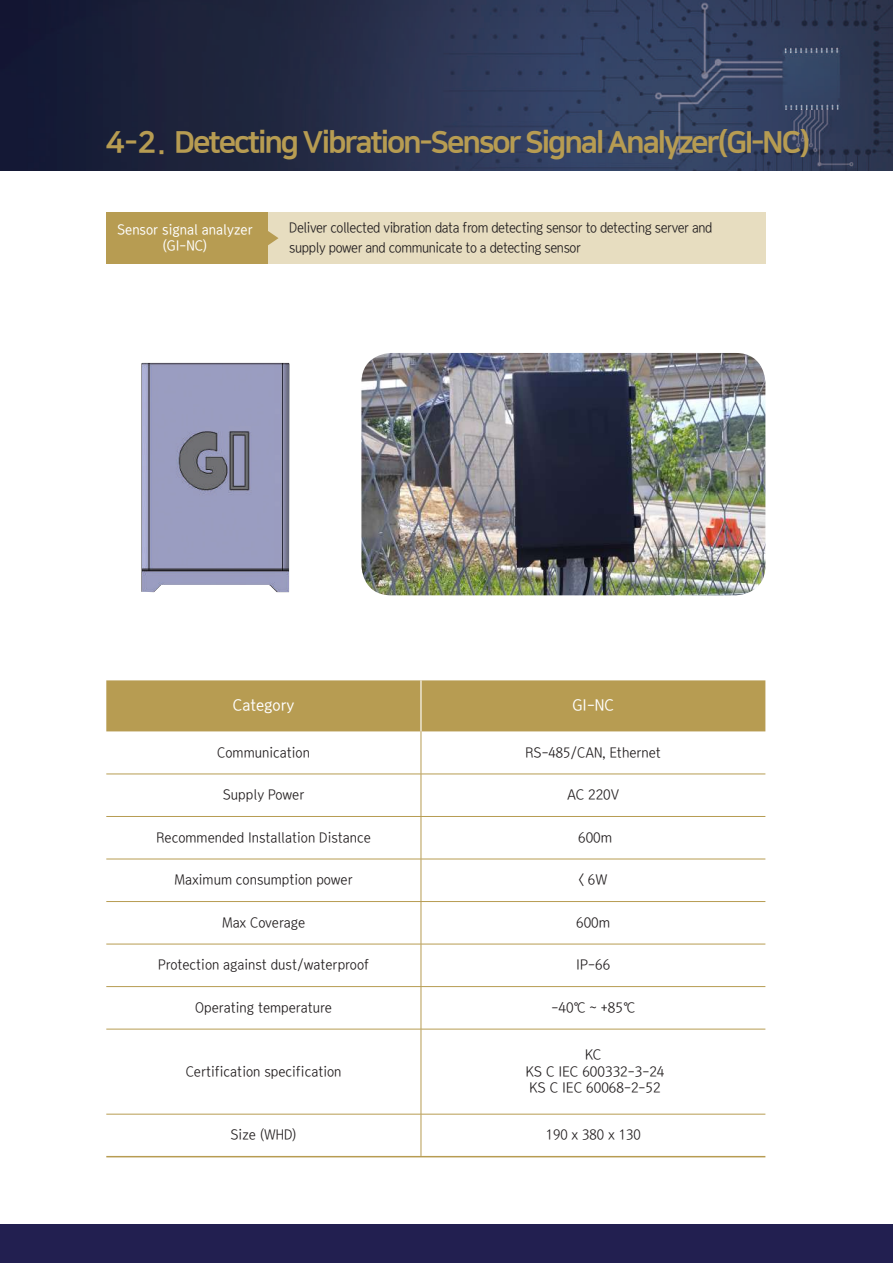
<style>
.page{position:relative;width:893px;height:1263px;background:#fff}
.page>*{position:absolute;margin:0;border:0;box-sizing:border-box;transform-origin:0 0}
.t1{font:30px "Nanum Square EB";letter-spacing:-.07em;color:#b79c52}
.t2{font:15px "Korean GD13 R";color:#fff}
.t3{font:13.5px/16.2px "Korean GD12 R";color:#231f20;text-align:center}
.t4{font:13.5px/19.5px "Korean GD12 R";letter-spacing:-.03em;color:#231f20;scale:.94 1}
.t5{font:13.5px/16.2px "Korean GD13 R";color:#fff;text-align:center}
</style>
<div class="page">
<img style="left:0;top:0;width:893px;height:170px">
<div style="left:0;top:1225px;width:893px;height:38px;background:#221f50"></div>
<div style="left:106px;top:680px;width:659px;height:51px;background:#b79c52"></div>
<hr style="left:106px;top:1156px;width:315px;height:1px;background:#b79c52">
<hr style="left:421px;top:1156px;width:344px;height:1px;background:#b79c52">
<hr style="left:420px;top:680px;width:2px;height:51px;background:#fff">
<hr style="left:421px;top:731px;width:1px;height:43px;background:#b79c52">
<hr style="left:421px;top:774px;width:1px;height:42px;background:#b79c52">
<hr style="left:421px;top:817px;width:1px;height:42px;background:#b79c52">
<hr style="left:421px;top:859px;width:1px;height:42px;background:#b79c52">
<hr style="left:421px;top:902px;width:1px;height:42px;background:#b79c52">
<hr style="left:421px;top:944px;width:1px;height:42px;background:#b79c52">
<hr style="left:421px;top:987px;width:1px;height:42px;background:#b79c52">
<hr style="left:421px;top:1029px;width:1px;height:85px;background:#b79c52">
<hr style="left:421px;top:1114px;width:1px;height:42px;background:#b79c52">
<hr style="left:106px;top:774px;width:315px;height:1px;background:#b79c52">
<hr style="left:421px;top:774px;width:344px;height:1px;background:#b79c52">
<hr style="left:106px;top:816px;width:315px;height:1px;background:#b79c52">
<hr style="left:421px;top:816px;width:344px;height:1px;background:#b79c52">
<hr style="left:106px;top:859px;width:315px;height:1px;background:#b79c52">
<hr style="left:421px;top:859px;width:344px;height:1px;background:#b79c52">
<hr style="left:106px;top:901px;width:315px;height:1px;background:#b79c52">
<hr style="left:421px;top:901px;width:344px;height:1px;background:#b79c52">
<hr style="left:106px;top:944px;width:315px;height:1px;background:#b79c52">
<hr style="left:421px;top:944px;width:344px;height:1px;background:#b79c52">
<hr style="left:106px;top:986px;width:315px;height:1px;background:#b79c52">
<hr style="left:421px;top:986px;width:344px;height:1px;background:#b79c52">
<hr style="left:106px;top:1029px;width:315px;height:1px;background:#b79c52">
<hr style="left:421px;top:1029px;width:344px;height:1px;background:#b79c52">
<hr style="left:106px;top:1114px;width:315px;height:1px;background:#b79c52">
<hr style="left:421px;top:1114px;width:344px;height:1px;background:#b79c52">
<img style="left:141px;top:363px;width:148px;height:229px">
<img style="left:361px;top:353px;width:404px;height:242px">
<div style="left:266px;top:213px;width:499px;height:51px;background:#e7ddc0"></div>
<div style="left:106px;top:213px;width:162px;height:51px;background:#b79c52"></div>
<svg style="left:268px;top:231px;width:11px;height:14px"></svg>
<h1 class="t1" style="left:106px;top:126px;width:705px">4-2. Detecting Vibration-Sensor Signal Analyzer(GI-NC)</h1>
<p class="t5" style="left:117px;top:222px;width:137px">Sensor signal analyzer (GI-NC)</p>
<p class="t4" style="left:289px;top:218px;width:452px">Deliver collected vibration data from detecting sensor to detecting server and supply power and communicate to a detecting sensor</p>
<p class="t2" style="left:233px;top:698px;width:63px">Category</p>
<p class="t2" style="left:572px;top:698px;width:43px">GI-NC</p>
<p class="t3" style="left:217px;top:744px;width:94px">Communication</p>
<p class="t3" style="left:525px;top:744px;width:137px">RS-485/CAN, Ethernet</p>
<p class="t3" style="left:223px;top:787px;width:83px">Supply Power</p>
<p class="t3" style="left:567px;top:787px;width:54px">AC 220V</p>
<p class="t3" style="left:156px;top:829px;width:216px">Recommended Installation Distance</p>
<p class="t3" style="left:578px;top:829px;width:36px">600m</p>
<p class="t3" style="left:174px;top:872px;width:180px">Maximum consumption power</p>
<p class="t3" style="left:579px;top:872px;width:30px">&lt; 6W</p>
<p class="t3" style="left:222px;top:914px;width:85px">Max Coverage</p>
<p class="t3" style="left:576px;top:914px;width:36px">600m</p>
<p class="t3" style="left:158px;top:957px;width:212px">Protection against dust/waterproof</p>
<p class="t3" style="left:576px;top:957px;width:36px">IP-66</p>
<p class="t3" style="left:195px;top:999px;width:138px">Operating temperature</p>
<p class="t3" style="left:551px;top:999px;width:85px">-40℃ ~ +85℃</p>
<p class="t3" style="left:186px;top:1063px;width:157px">Certification specification</p>
<p class="t3" style="left:526px;top:1047px;width:140px">KC<br>KS C IEC 600332-3-24<br>KS C IEC 60068-2-52</p>
<p class="t3" style="left:231px;top:1127px;width:68px">Size (WHD)</p>
<p class="t3" style="left:546px;top:1127px;width:96px">190 x 380 x 130</p>
</div>
